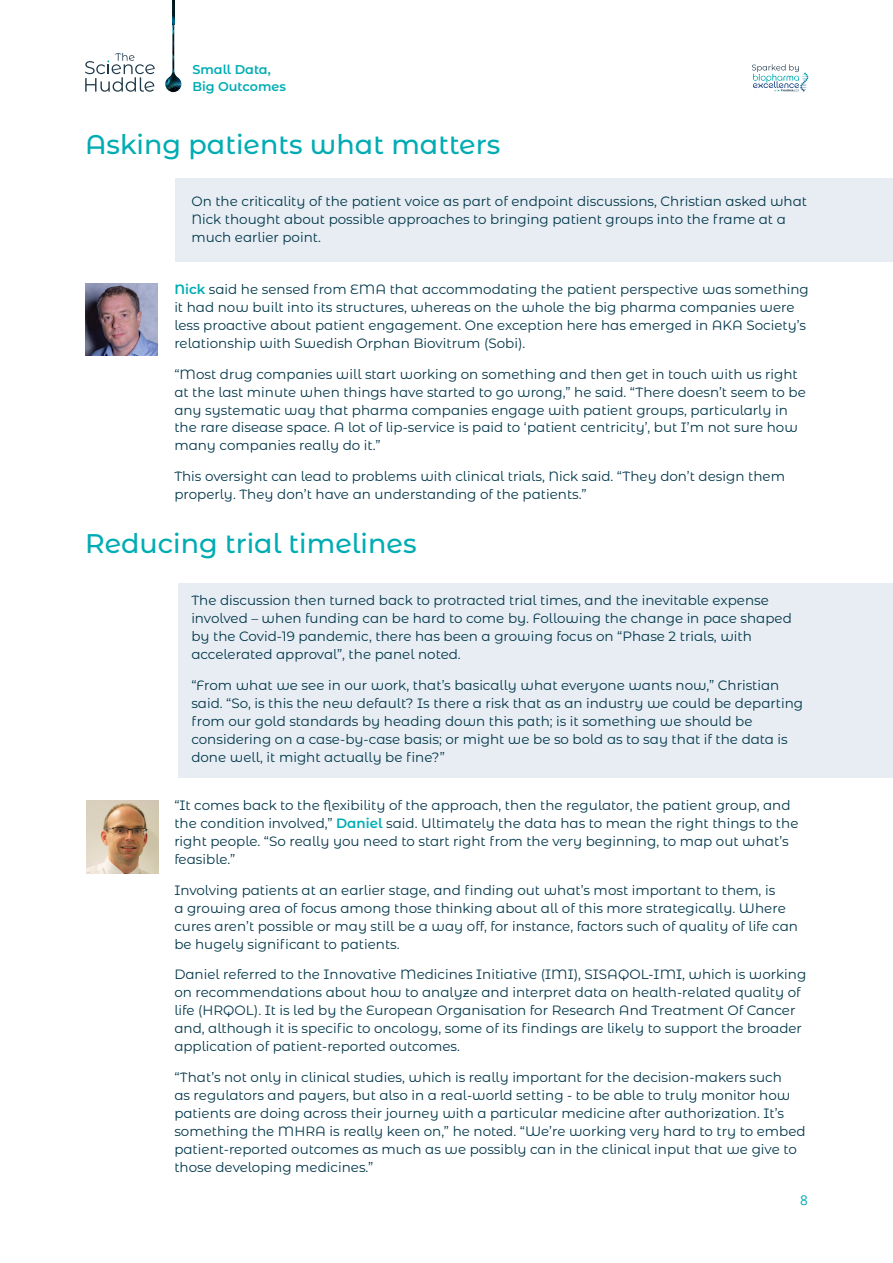
<style>
.page{position:relative;width:893px;height:1263px;background:#fff}
.page>*{position:absolute;margin:0;border:0;box-sizing:border-box;transform-origin:0 0}
.t1{font:500 27px "Montserrat Alternates";color:#00acb3}
.t2{font:13.5px/18px "Montserrat Alternates";color:#003649}
.t3{font:13.5px "Open Sans";color:#00acb3}
.t4{font:600 12.75px/16.5px "Montserrat Alternates";color:#00acb3}
.s1{font-weight:600;color:#00acb3}
</style>
<div class="page">
<div style="left:176px;top:179px;width:717px;height:83px;background:#e7edf3"></div>
<div style="left:179px;top:583px;width:714px;height:194px;background:#e7edf3"></div>
<svg style="left:85px;top:53px;width:70px;height:39px"></svg>
<svg style="left:752px;top:64px;width:56px;height:28px"></svg>
<img style="left:165px;top:71px;width:16px;height:21px">
<img style="left:172px;top:24px;width:2px;height:47px">
<img style="left:172px;top:0;width:2px;height:24px">
<img style="left:85px;top:283px;width:73px;height:73px">
<img style="left:86px;top:801px;width:73px;height:72px">
<p class="t4" style="left:192px;top:61px;width:95px">Small Data,<br>Big Outcomes</p>
<h1 class="t1" style="left:85px;top:125px;width:417px">Asking patients what matters</h1>
<p class="t2" style="left:191px;top:191px;width:617px">On the criticality of the patient voice as part of endpoint discussions, Christian asked what<br>Nick thought about possible approaches to bringing patient groups into the frame at a much earlier point.</p>
<p class="t2" style="left:174px;top:279px;width:636px"><span class="s1">Nick</span> said he sensed from EMA that accommodating the patient perspective was something it had now built into its structures, whereas on the whole the big pharma companies were less proactive about patient engagement. One exception here has emerged in AKA Society’s relationship with Swedish Orphan Biovitrum (Sobi).</p>
<p class="t2" style="left:174px;top:364px;width:633px">“Most drug companies will start working on something and then get in touch with us right at the last minute when things have started to go wrong,” he said. “There doesn’t seem to be any systematic way that pharma companies engage with patient groups, particularly in the rare disease space. A lot of lip-service is paid to ‘patient centricity’, but I’m not sure how many companies really do it.”</p>
<p class="t2" style="left:174px;top:467px;width:612px">This oversight can lead to problems with clinical trials, Nick said. “They don’t design them properly. They don’t have an understanding of the patients.”</p>
<h1 class="t1" style="left:85px;top:525px;width:333px">Reducing trial timelines</h1>
<p class="t2" style="left:191px;top:591px;width:602px">The discussion then turned back to protracted trial times, and the inevitable expense involved – when funding can be hard to come by. Following the change in pace shaped by the Covid-19 pandemic, there has been a growing focus on “Phase 2 trials, with accelerated approval”, the panel noted.</p>
<p class="t2" style="left:191px;top:676px;width:613px">“From what we see in our work, that’s basically what everyone wants now,” Christian said. “So, is this the new default? Is there a risk that as an industry we could be departing from our gold standards by heading down this path; is it something we should be considering on a case-by-case basis; or might we be so bold as to say that if the data is done well, it might actually be fine?”</p>
<p class="t2" style="left:174px;top:795px;width:626px">“It comes back to the flexibility of the approach, then the regulator, the patient group, and the condition involved,” <span class="s1">Daniel</span> said. Ultimately the data has to mean the right things to the right people. “So really you need to start right from the very beginning, to map out what’s feasible.”</p>
<p class="t2" style="left:174px;top:880px;width:625px">Involving patients at an earlier stage, and finding out what’s most important to them, is<br>a growing area of focus among those thinking about all of this more strategically. Where cures aren’t possible or may still be a way off, for instance, factors such of quality of life can be hugely significant to patients.</p>
<p class="t2" style="left:174px;top:965px;width:633px">Daniel referred to the Innovative Medicines Initiative (IMI), SISAQOL-IMI, which is working on recommendations about how to analyze and interpret data on health-related quality of life (HRQOL). It is led by the European Organisation for Research And Treatment Of Cancer and, although it is specific to oncology, some of its findings are likely to support the broader application of patient-reported outcomes.</p>
<p class="t2" style="left:174px;top:1068px;width:633px">“That’s not only in clinical studies, which is really important for the decision-makers such<br>as regulators and payers, but also in a real-world setting - to be able to truly monitor how patients are doing across their journey with a particular medicine after authorization. It’s something the MHRA is really keen on,” he noted. “We’re working very hard to try to embed patient-reported outcomes as much as we possibly can in the clinical input that we give to those developing medicines.”</p>
<p class="t3" style="left:800px;top:1191px;width:9px">8</p>
</div>
